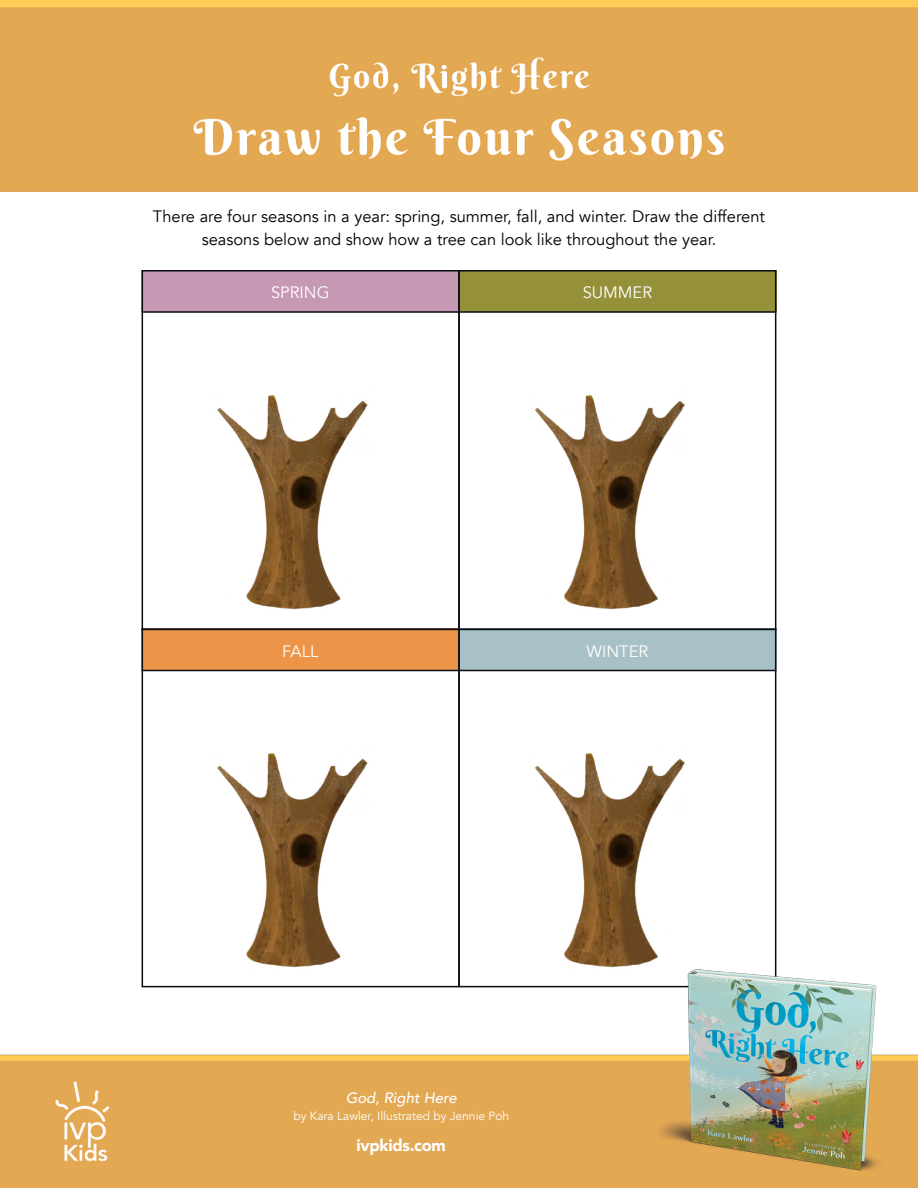
<style>
.page{position:relative;width:918px;height:1188px;background:#fff}
.page>*{position:absolute;margin:0;border:0;box-sizing:border-box;transform-origin:0 0}
.t1{font:16.5px/22.5px "Avenir";color:#000;text-align:center}
.t2{font:16.5px "Avenir";color:#fff}
.t3{font:900 16.5px "Avenir";letter-spacing:-.02em;color:#fff}
.t4{font:italic 500 15px "Avenir";color:#fff}
.t5{font:12px "Avenir";color:#fff}
</style>
<div class="page">
<img style="left:0;top:0;width:918px;height:1188px">
<p class="t1" style="left:153px;top:205px;width:614px">There are four seasons in a year: spring, summer, fall, and winter. Draw the different seasons below and show how a tree can look like throughout the year.</p>
<p class="t2" style="left:271px;top:283px;width:60px">SPRING</p>
<p class="t2" style="left:583px;top:283px;width:71px">SUMMER</p>
<p class="t2" style="left:282px;top:641px;width:38px">FALL</p>
<p class="t2" style="left:587px;top:641px;width:63px">WINTER</p>
<p class="t4" style="left:346px;top:1088px;width:113px">God, Right Here</p>
<p class="t5" style="left:293px;top:1109px;width:217px">by Kara Lawler, Illustrated by Jennie Poh</p>
<p class="t3" style="left:357px;top:1132px;width:91px">ivpkids.com</p>
</div>
